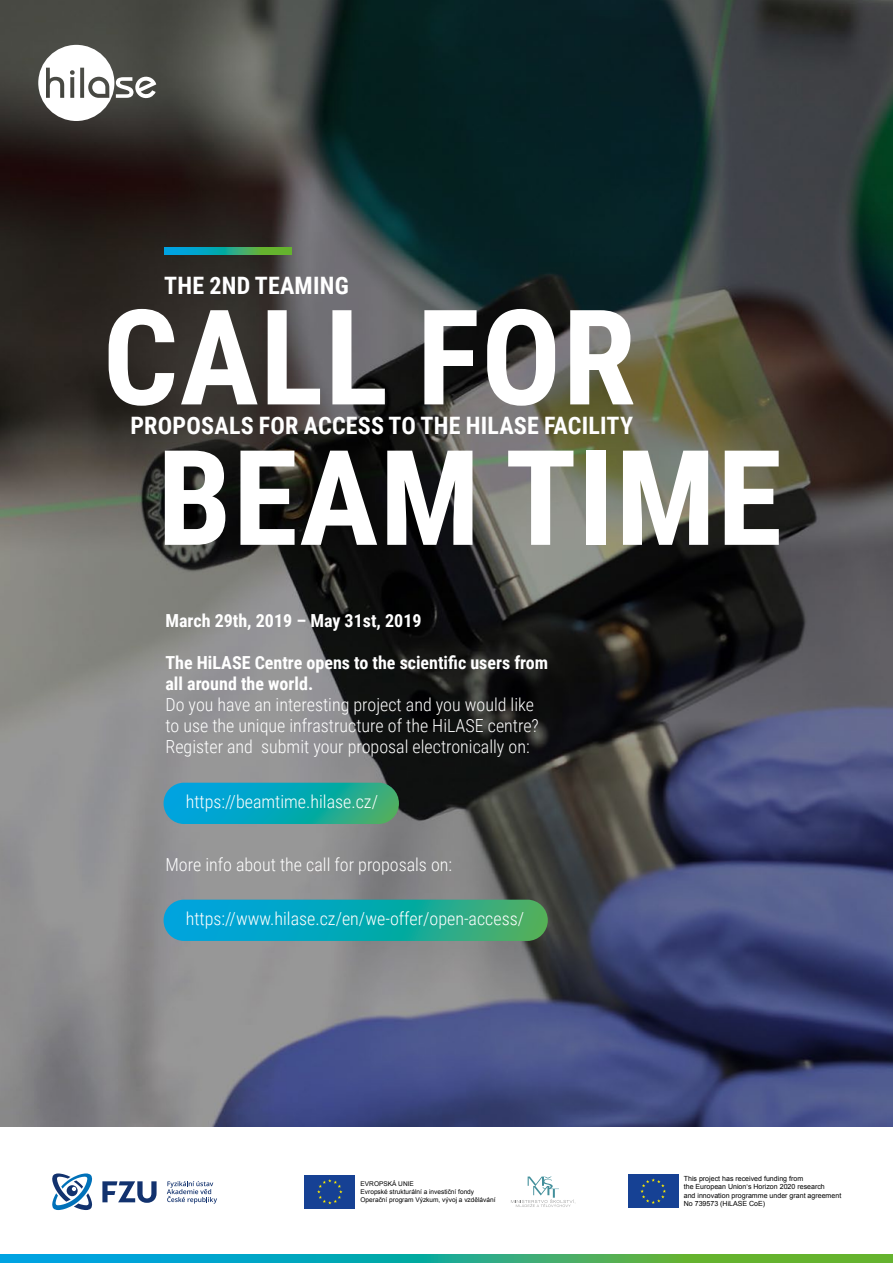
<style>
.page{position:relative;width:893px;height:1263px;background:#fff}
.page>*{position:absolute;margin:0;border:0;box-sizing:border-box;transform-origin:0 0}
.t1{font:700 132.45px "Roboto Condensed";letter-spacing:.01em;color:#fff}
.t2{font:700 24px "Roboto Condensed";letter-spacing:.01em;color:#fff}
.t3{font:300 18px/21px "Roboto Condensed";color:#fff}
.t4{font:700 18px/21px "Roboto Condensed";color:#fff}
.t5{font:7.05px/8.4px "Arial";color:#000}
.t6{font:6.6px/8.1px "Arial";color:#000}
</style>
<div class="page">
<img style="left:0;top:0;width:893px;height:1127px">
<svg style="left:164px;top:783px;width:235px;height:41px;background:#0ea7b1"></svg>
<svg style="left:164px;top:900px;width:384px;height:41px;background:#12a8aa"></svg>
<svg style="left:0;top:1254px;width:893px;height:9px;background:#2aab89"></svg>
<div style="left:628px;top:1174px;width:51px;height:34px;background:#164194"></div>
<svg style="left:640px;top:1178px;width:26px;height:26px"></svg>
<svg style="left:38px;top:45px;width:118px;height:76px"></svg>
<svg style="left:304px;top:1175px;width:51px;height:34px"></svg>
<div style="left:305px;top:1175px;width:50px;height:33px;background:#164194"></div>
<svg style="left:317px;top:1179px;width:26px;height:25px"></svg>
<svg style="left:511px;top:1176px;width:63px;height:31px"></svg>
<svg style="left:102px;top:1181px;width:55px;height:22px"></svg>
<svg style="left:167px;top:1181px;width:50px;height:22px"></svg>
<svg style="left:52px;top:1173px;width:40px;height:37px"></svg>
<svg style="left:164px;top:248px;width:128px;height:6px"></svg>
<h2 class="t2" style="left:164px;top:269px;width:186px">THE 2ND TEAMING</h2>
<h1 class="t1" style="left:103px;top:265px;width:535px">CALL FOR</h1>
<h2 class="t2" style="left:130px;top:409px;width:504px">PROPOSALS FOR ACCESS TO THE HILASE FACILITY</h2>
<h1 class="t1" style="left:157px;top:405px;width:626px">BEAM TIME</h1>
<p class="t4" style="left:165px;top:609px;width:258px">March 29th, 2019 – May 31st, 2019</p>
<p class="t4" style="left:165px;top:651px;width:384px">The HiLASE Centre opens to the scientific users from all around the world.</p>
<p class="t3" style="left:165px;top:693px;width:375px">Do you have an interesting project and you would like to use the unique infrastructure of the HiLASE centre?<br>Register and submit your proposal electronically on:</p>
<p class="t3" style="left:186px;top:790px;width:194px">https://beamtime.hilase.cz/</p>
<p class="t3" style="left:165px;top:853px;width:288px">More info about the call for proposals on:</p>
<p class="t3" style="left:186px;top:908px;width:340px">https://www.hilase.cz/en/we-offer/open-access/</p>
<p class="t6" style="left:361px;top:1179px;width:137px">EVROPSKÁ UNIE<br>Evropské strukturální a investiční fondy<br>Operační program Výzkum, vývoj a vzdělávání</p>
<p class="t5" style="left:684px;top:1174px;width:159px">This project has received funding from<br>the European Union‘s Horizon 2020 research<br>and innovation programme under grant agreement No 739573 (HiLASE CoE)</p>
</div>
